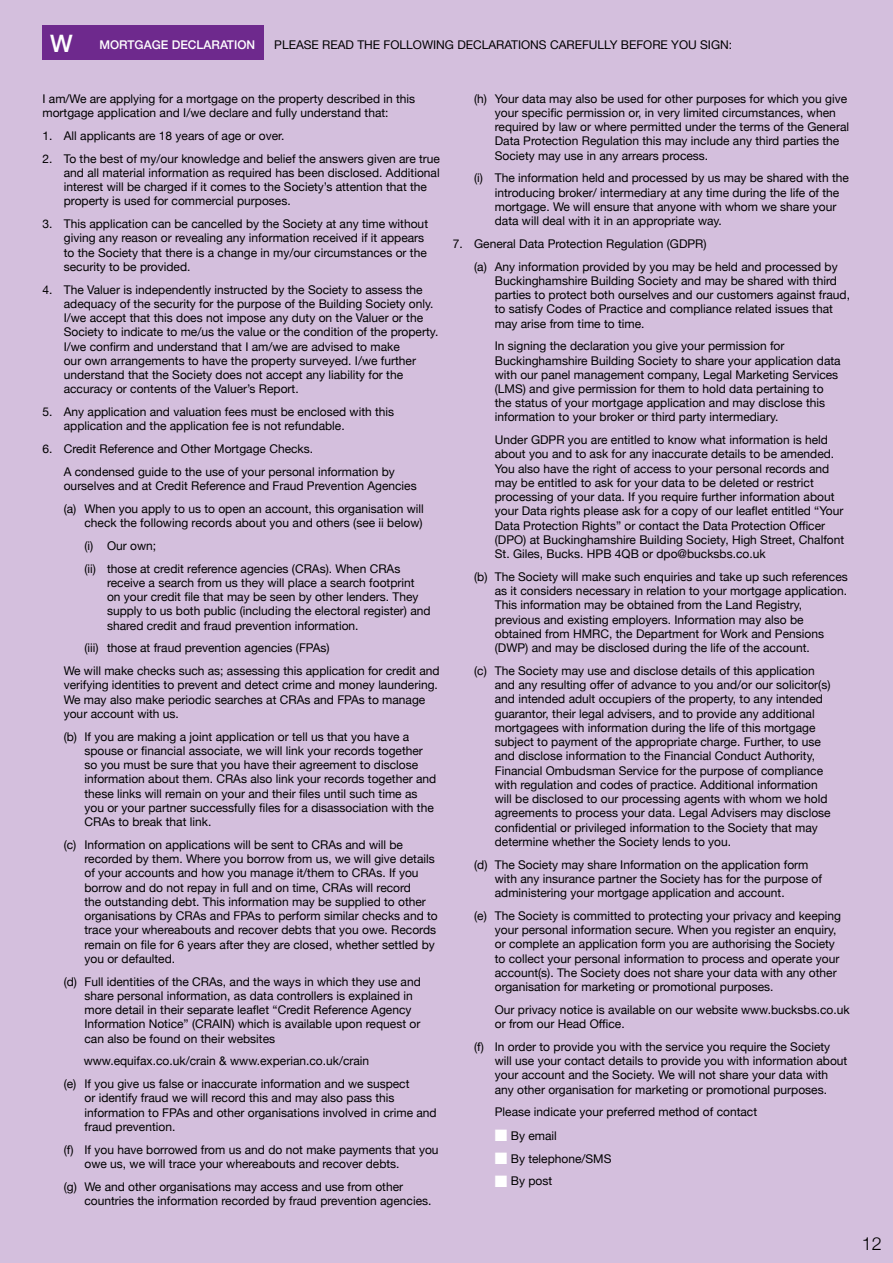
<style>
.page{position:relative;width:893px;height:1263px;background:#d4bfdd}
.page>*{position:absolute;margin:0;border:0;box-sizing:border-box;transform-origin:0 0}
.t1{font:500 24px "Helvetica Neue";color:#fff}
.t2{font:300 18px "Helvetica Neue";color:#000}
.t3{font:12px/14.2px "Helvetica Neue";color:#000}
.t4{font:500 12px "Helvetica Neue";color:#fff}
.s1{color:#fff}
</style>
<div class="page">
<div style="left:43px;top:26px;width:221px;height:34px;background:#6e298d"></div>
<h1 class="t1" style="left:50px;top:25px;width:24px">W</h1>
<p class="t4" style="left:100px;top:36px;width:157px">MORTGAGE DECLARATION</p>
<p class="t3" style="left:274px;top:38px;width:459px">PLEASE READ THE FOLLOWING DECLARATIONS CAREFULLY BEFORE YOU SIGN:</p>
<p class="t3" style="left:43px;top:92px;width:374px">I am/We are applying for a mortgage on the property described in this mortgage application and I/we declare and fully understand that:</p>
<p class="t3" style="left:43px;top:129px;width:243px">1. All applicants are 18 years of age or over.</p>
<p class="t3" style="left:64px;top:152px;width:378px;text-indent:-21px">2. To the best of my/our knowledge and belief the answers given are true and all material information as required has been disclosed. Additional interest will be charged if it comes to the Society’s attention that the property is used for commercial purposes.</p>
<p class="t3" style="left:64px;top:217px;width:366px;text-indent:-21px">3. This application can be cancelled by the Society at any time without giving any reason or revealing any information received if it appears to the Society that there is a change in my/our circumstances or the security to be provided.</p>
<p class="t3" style="left:64px;top:283px;width:376px;text-indent:-21px">4. The Valuer is independently instructed by the Society to assess the adequacy of the security for the purpose of the Building Society only.<br>I/we accept that this does not impose any duty on the Valuer or the Society to indicate to me/us the value or the condition of the property.<br>I/we confirm and understand that I am/we are advised to make<br>our own arrangements to have the property surveyed. I/we further understand that the Society does not accept any liability for the accuracy or contents of the Valuer’s Report.</p>
<p class="t3" style="left:64px;top:405px;width:332px;text-indent:-21px">5. Any application and valuation fees must be enclosed with this application and the application fee is not refundable.</p>
<p class="t3" style="left:64px;top:438px;width:333px;line-height:22.8px;text-indent:-21px">6. Credit Reference and Other Mortgage Checks.<br>A condensed guide to the use of your personal information by</p>
<p class="t3" style="left:64px;top:475px;width:362px;line-height:22.8px">ourselves and at Credit Reference and Fraud Prevention Agencies (a) When you apply to us to open an account, this organisation will</p>
<p class="t3" style="left:85px;top:512px;width:340px;line-height:22.8px">check the following records about you and others (see ii below) (i) Our own;<br>(ii) those at credit reference agencies (CRAs). When CRAs</p>
<p class="t3" style="left:107px;top:576px;width:325px">receive a search from us they will place a search footprint on your credit file that may be seen by other lenders. They supply to us both public (including the electoral register) and shared credit and fraud prevention information.</p>
<p class="t3" style="left:64px;top:637px;width:377px;line-height:22.8px;text-indent:21px">(iii) those at fraud prevention agencies (FPAs)<br>We will make checks such as; assessing this application for credit and</p>
<p class="t3" style="left:64px;top:679px;width:376px">verifying identities to prevent and detect crime and money laundering.<br>We may also make periodic searches at CRAs and FPAs to manage your account with us.</p>
<p class="t3" style="left:85px;top:730px;width:353px;text-indent:-21px">(b) If you are making a joint application or tell us that you have a spouse or financial associate, we will link your records together so you must be sure that you have their agreement to disclose information about them. CRAs also link your records together and these links will remain on your and their files until such time as you or your partner successfully files for a disassociation with the CRAs to break that link.</p>
<p class="t3" style="left:85px;top:838px;width:355px;text-indent:-21px">(c) Information on applications will be sent to CRAs and will be recorded by them. Where you borrow from us, we will give details of your accounts and how you manage it/them to CRAs. If you borrow and do not repay in full and on time, CRAs will record<br>the outstanding debt. This information may be supplied to other organisations by CRAs and FPAs to perform similar checks and to trace your whereabouts and recover debts that you owe. Records remain on file for 6 years after they are closed, whether settled by you or defaulted.</p>
<p class="t3" style="left:85px;top:975px;width:338px;text-indent:-21px">(d) Full identities of the CRAs, and the ways in which they use and share personal information, as data controllers is explained in more detail in their separate leaflet “Credit Reference Agency Information Notice” (CRAIN) which is available upon request or can also be found on their websites</p>
<p class="t3" style="left:64px;top:1050px;width:347px;line-height:22.8px;text-indent:20px">www.equifax.co.uk/crain &amp; www.experian.co.uk/crain<br>(e) If you give us false or inaccurate information and we suspect</p>
<p class="t3" style="left:85px;top:1091px;width:354px">or identify fraud we will record this and may also pass this information to FPAs and other organisations involved in crime and fraud prevention.</p>
<p class="t3" style="left:85px;top:1143px;width:356px;text-indent:-21px">(f) If you have borrowed from us and do not make payments that you owe us, we will trace your whereabouts and recover debts.</p>
<p class="t3" style="left:85px;top:1180px;width:348px;text-indent:-21px">(g) We and other organisations may access and use from other countries the information recorded by fraud prevention agencies.</p>
<p class="t3" style="left:495px;top:92px;width:356px;text-indent:-21px">(h) Your data may also be used for other purposes for which you give your specific permission or, in very limited circumstances, when required by law or where permitted under the terms of the General Data Protection Regulation this may include any third parties the Society may use in any arrears process.</p>
<p class="t3" style="left:495px;top:172px;width:356px;text-indent:-21px">(i) The information held and processed by us may be shared with the introducing broker/ intermediary at any time during the life of the mortgage. We will ensure that anyone with whom we share your data will deal with it in an appropriate way.</p>
<p class="t3" style="left:474px;top:233px;width:365px;line-height:22.8px;text-indent:-21px">7. General Data Protection Regulation (GDPR)<br>(a) Any information provided by you may be held and processed by</p>
<p class="t3" style="left:495px;top:274px;width:357px">Buckinghamshire Building Society and may be shared with third parties to protect both ourselves and our customers against fraud, to satisfy Codes of Practice and compliance related issues that may arise from time to time.</p>
<p class="t3" style="left:495px;top:340px;width:347px">In signing the declaration you give your permission for Buckinghamshire Building Society to share your application data with our panel management company, Legal Marketing Services (LMS) and give permission for them to hold data pertaining to the status of your mortgage application and may disclose this information to your broker or third party intermediary.</p>
<p class="t3" style="left:495px;top:433px;width:351px">Under GDPR you are entitled to know what information is held about you and to ask for any inaccurate details to be amended.<br>You also have the right of access to your personal records and may be entitled to ask for your data to be deleted or restrict processing of your data. If you require further information about your Data rights please ask for a copy of our leaflet entitled “Your Data Protection Rights” or contact the Data Protection Officer (DPO) at Buckinghamshire Building Society, High Street, Chalfont St. Giles, Bucks. HPB 4QB or dpo@bucksbs.co.uk</p>
<p class="t3" style="left:495px;top:570px;width:354px;text-indent:-21px">(b) The Society will make such enquiries and take up such references as it considers necessary in relation to your mortgage application.<br>This information may be obtained from the Land Registry, previous and existing employers. Information may also be obtained from HMRC, the Department for Work and Pensions (DWP) and may be disclosed during the life of the account.</p>
<p class="t3" style="left:495px;top:664px;width:337px;text-indent:-21px">(c) The Society may use and disclose details of this application and any resulting offer of advance to you and/or our solicitor(s) and intended adult occupiers of the property, to any intended guarantor, their legal advisers, and to provide any additional mortgagees with information during the life of this mortgage subject to payment of the appropriate charge. Further, to use and disclose information to the Financial Conduct Authority, Financial Ombudsman Service for the purpose of compliance with regulation and codes of practice. Additional information will be disclosed to our processing agents with whom we hold agreements to process your data. Legal Advisers may disclose confidential or privileged information to the Society that may determine whether the Society lends to you.</p>
<p class="t3" style="left:495px;top:858px;width:329px;text-indent:-21px">(d) The Society may share Information on the application form with any insurance partner the Society has for the purpose of administering your mortgage application and account.</p>
<p class="t3" style="left:495px;top:909px;width:348px;text-indent:-21px">(e) The Society is committed to protecting your privacy and keeping your personal information secure. When you register an enquiry, or complete an application form you are authorising the Society to collect your personal information to process and operate your account(s). The Society does not share your data with any other organisation for marketing or promotional purposes.</p>
<p class="t3" style="left:495px;top:1003px;width:356px">Our privacy notice is available on our website www.bucksbs.co.uk or from our Head Office.</p>
<p class="t3" style="left:495px;top:1040px;width:354px;text-indent:-21px">(f) In order to provide you with the service you require the Society will use your contact details to provide you with information about your account and the Society. We will not share your data with any other organisation for marketing or promotional purposes.</p>
<p class="t3" style="left:495px;top:1106px;width:264px">Please indicate your preferred method of contact</p>
<p class="t3" style="left:495px;top:1129px;width:63px"><span class="s1">■</span> By email</p>
<p class="t3" style="left:495px;top:1152px;width:118px"><span class="s1">■</span> By telephone/SMS</p>
<p class="t3" style="left:495px;top:1174px;width:59px"><span class="s1">■</span> By post</p>
<h2 class="t2" style="left:862px;top:1229px;width:22px">12</h2>
</div>
